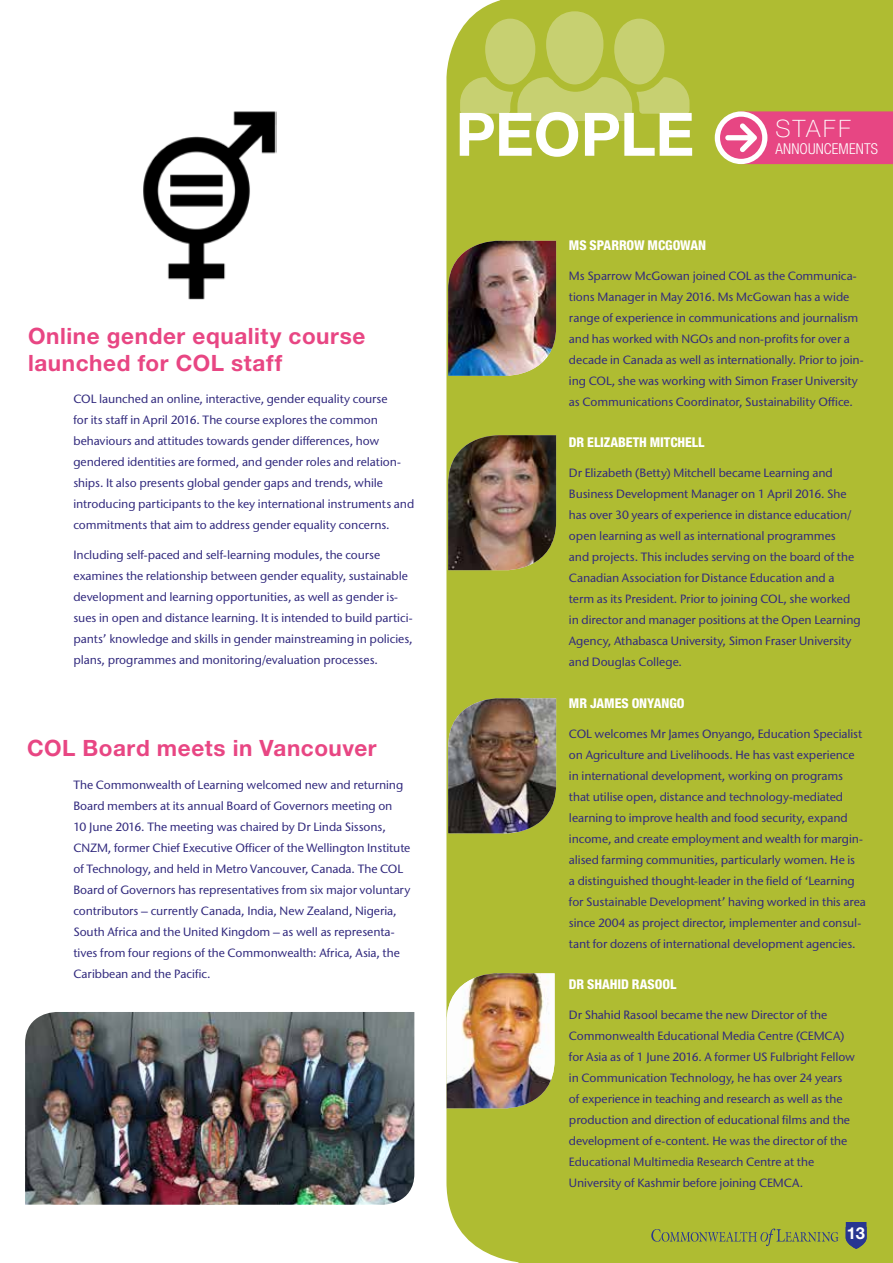
<style>
.page{position:relative;width:893px;height:1263px;background:#fff}
.page>*{position:absolute;margin:0;border:0;box-sizing:border-box;transform-origin:0 0}
.t1{font:700 60px "Helvetica Neue LT Std";letter-spacing:-.005em;color:#fff}
.t2{font:100 24px "Helvetica Neue LT Std";letter-spacing:.105em;color:#fff}
.t3{font:700 22.5px/27px "Helvetica Neue LT Std";letter-spacing:.025em;color:#e84683}
.t4{font:700 16.5px "Helvetica Neue LT Std";color:#fff}
.t5{font:300 condensed 15px "Helvetica Neue LT Std";letter-spacing:.01em;color:#fff}
.t6{font:800 condensed 13.5px "Helvetica Neue LT Std";letter-spacing:-.005em;color:#fff}
.t7{font:500 12px/21px "Stone Sans ITC Std";letter-spacing:-.005em;color:#322a7e}
</style>
<div class="page">
<div style="left:446px;top:0;width:447px;height:1263px;background:#afbc32"></div>
<svg style="left:460px;top:11px;width:229px;height:110px;background:#bec859"></svg>
<svg style="left:704px;top:111px;width:189px;height:53px;background:#e46588"></svg>
<svg style="left:845px;top:1222px;width:22px;height:27px"></svg>
<svg style="left:651px;top:1228px;width:187px;height:18px;background:#9ba83f"></svg>
<img style="left:448px;top:435px;width:108px;height:135px">
<img style="left:448px;top:241px;width:108px;height:135px">
<img style="left:447px;top:973px;width:108px;height:135px">
<img style="left:448px;top:698px;width:108px;height:135px">
<img style="left:25px;top:1012px;width:389px;height:193px">
<img style="left:143px;top:111px;width:134px;height:188px">
<h3 class="t3" style="left:28px;top:322px;width:339px">Online gender equality course launched for COL staff</h3>
<p class="t7" style="left:73px;top:389px;width:342px">COL launched an online, interactive, gender equality course<br>for its staff in April 2016. The course explores the common behaviours and attitudes towards gender differences, how gendered identities are formed, and gender roles and relation&shy;ships. It also presents global gender gaps and trends, while introducing participants to the key international instruments and commitments that aim to address gender equality concerns.</p>
<p class="t7" style="left:73px;top:545px;width:341px">Including self-paced and self-learning modules, the course examines the relationship between gender equality, sustainable development and learning opportunities, as well as gender is&shy;sues in open and distance learning. It is intended to build partici&shy;pants’ knowledge and skills in gender mainstreaming in policies, plans, programmes and monitoring/evaluation processes.</p>
<h3 class="t3" style="left:27px;top:734px;width:351px">COL Board meets in Vancouver</h3>
<p class="t7" style="left:73px;top:774px;width:338px">The Commonwealth of Learning welcomed new and returning Board members at its annual Board of Governors meeting on<br>10 June 2016. The meeting was chaired by Dr Linda Sissons, CNZM, former Chief Executive Officer of the Wellington Institute of Technology, and held in Metro Vancouver, Canada. The COL Board of Governors has representatives from six major voluntary contributors – currently Canada, India, New Zealand, Nigeria, South Africa and the United Kingdom – as well as representa&shy;tives from four regions of the Commonwealth: Africa, Asia, the Caribbean and the Pacific.</p>
<h1 class="t1" style="left:456px;top:97px;width:240px">PEOPLE</h1>
<h2 class="t2" style="left:775px;top:115px;width:77px">STAFF</h2>
<p class="t5" style="left:775px;top:140px;width:104px">ANNOUNCEMENTS</p>
<p class="t6" style="left:569px;top:237px;width:139px">MS SPARROW MCGOWAN</p>
<p class="t7" style="left:569px;top:265px;width:296px">Ms Sparrow McGowan joined COL as the Communica&shy;tions Manager in May 2016. Ms McGowan has a wide range of experience in communications and journalism and has worked with NGOs and non-profits for over a decade in Canada as well as internationally. Prior to join&shy;ing COL, she was working with Simon Fraser University as Communications Coordinator, Sustainability Office.</p>
<p class="t6" style="left:569px;top:434px;width:137px">DR ELIZABETH MITCHELL</p>
<p class="t7" style="left:569px;top:462px;width:293px">Dr Elizabeth (Betty) Mitchell became Learning and Business Development Manager on 1 April 2016. She has over 30 years of experience in distance education/ open learning as well as international programmes<br>and projects. This includes serving on the board of the Canadian Association for Distance Education and a term as its President. Prior to joining COL, she worked in director and manager positions at the Open Learning Agency, Athabasca University, Simon Fraser University and Douglas College.</p>
<p class="t6" style="left:569px;top:694px;width:117px">MR JAMES ONYANGO</p>
<p class="t7" style="left:569px;top:723px;width:298px">COL welcomes Mr James Onyango, Education Specialist on Agriculture and Livelihoods. He has vast experience in international development, working on programs that utilise open, distance and technology-mediated learning to improve health and food security, expand income, and create employment and wealth for margin&shy;alised farming communities, particularly women. He is<br>a distinguished thought-leader in the field of ‘Learning for Sustainable Development’ having worked in this area since 2004 as project director, implementer and consul&shy;tant for dozens of international development agencies.</p>
<p class="t6" style="left:569px;top:975px;width:109px">DR SHAHID RASOOL</p>
<p class="t7" style="left:569px;top:1004px;width:288px">Dr Shahid Rasool became the new Director of the Commonwealth Educational Media Centre (CEMCA) for Asia as of 1 June 2016. A former US Fulbright Fellow in Communication Technology, he has over 24 years of experience in teaching and research as well as the production and direction of educational films and the development of e-content. He was the director of the Educational Multimedia Research Centre at the University of Kashmir before joining CEMCA.</p>
<h3 class="t4" style="left:847px;top:1223px;width:20px">13</h3>
</div>
